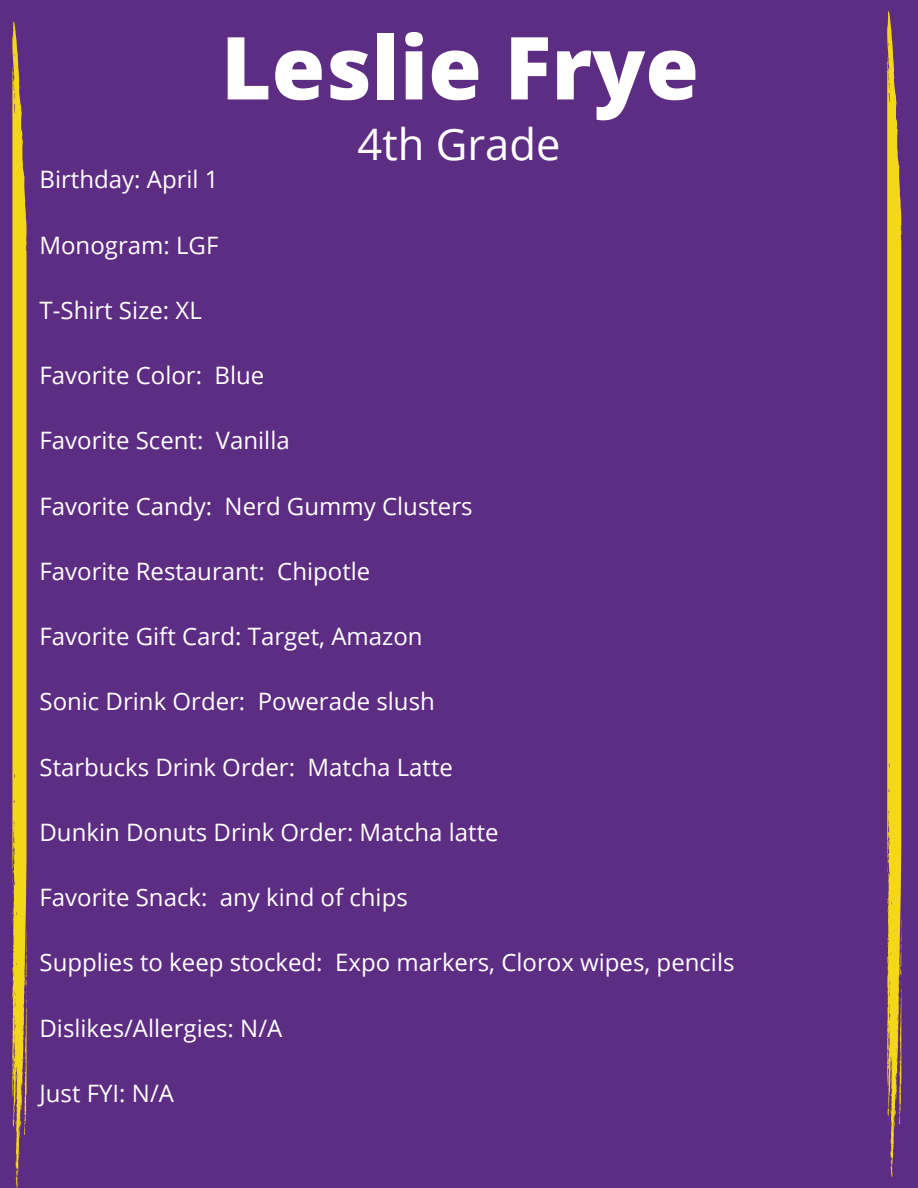
<style>
.page{position:relative;width:918px;height:1188px;background:#5d2c83}
.page>*{position:absolute;margin:0;border:0;box-sizing:border-box;transform-origin:0 0}
.t1{font:800 87px "Open Sans";color:#fff}
.t2{font:43.5px "Open Sans";color:#fff}
.t3{font:24px "Open Sans";color:#fff}
</style>
<div class="page">
<svg style="left:12px;top:21px;width:15px;height:1167px"></svg>
<svg style="left:887px;top:11px;width:15px;height:1166px"></svg>
<p class="t3" style="left:40px;top:163px;width:181px">Birthday: April 1</p>
<p class="t1" style="left:221px;top:7px;width:480px">Leslie Frye</p>
<p class="t2" style="left:358px;top:113px;width:204px">4th Grade</p>
<p class="t3" style="left:40px;top:228px;width:180px">Monogram: LGF</p>
<p class="t3" style="left:40px;top:293px;width:164px">T-Shirt Size: XL</p>
<p class="t3" style="left:40px;top:359px;width:226px">Favorite Color: Blue</p>
<p class="t3" style="left:40px;top:424px;width:252px">Favorite Scent: Vanilla</p>
<p class="t3" style="left:40px;top:489px;width:435px">Favorite Candy: Nerd Gummy Clusters</p>
<p class="t3" style="left:40px;top:554px;width:332px">Favorite Restaurant: Chipotle</p>
<p class="t3" style="left:40px;top:620px;width:385px">Favorite Gift Card: Target, Amazon</p>
<p class="t3" style="left:40px;top:685px;width:397px">Sonic Drink Order: Powerade slush</p>
<p class="t3" style="left:40px;top:750px;width:415px">Starbucks Drink Order: Matcha Latte</p>
<p class="t3" style="left:40px;top:815px;width:461px">Dunkin Donuts Drink Order: Matcha latte</p>
<p class="t3" style="left:40px;top:881px;width:370px">Favorite Snack: any kind of chips</p>
<p class="t3" style="left:40px;top:946px;width:697px">Supplies to keep stocked: Expo markers, Clorox wipes, pencils</p>
<p class="t3" style="left:40px;top:1011px;width:244px">Dislikes/Allergies: N/A</p>
<p class="t3" style="left:40px;top:1076px;width:136px">Just FYI: N/A</p>
</div>
